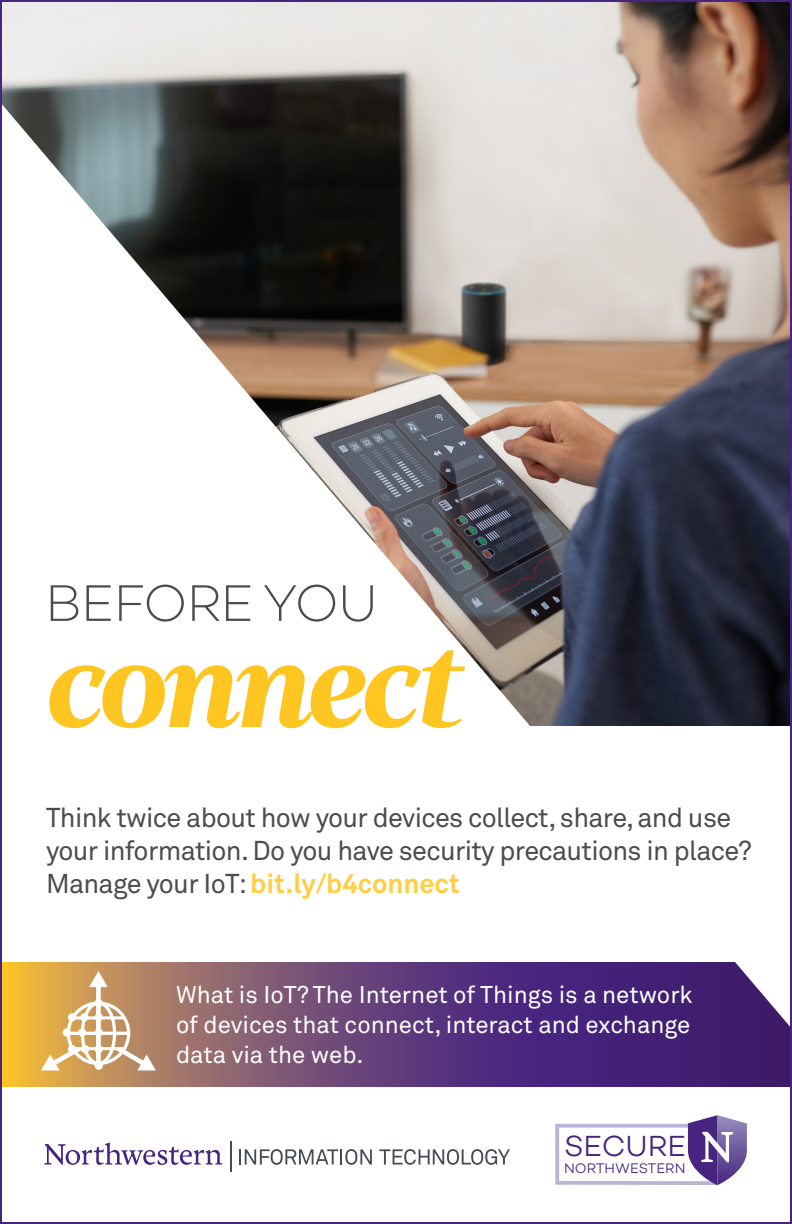
<style>
.page{position:relative;width:792px;height:1224px;background:#fff}
.page>*{position:absolute;margin:0;border:0;box-sizing:border-box;transform-origin:0 0}
.t1{font:italic 700 117.5px "Periodico Display";letter-spacing:-.04em;color:#ffc520}
.t2{font:200 52.4px "Campton";letter-spacing:-.015em;color:#4b4c4d}
.t3{font:300 29.6px "Campton";letter-spacing:-.005em;color:#472480}
.t4{font:27px/33px "Akkurat Pro";letter-spacing:-.025em;color:#4b4c4d}
.t5{font:24px/30px "Akkurat Pro";color:#fff;text-align:justify}
.t6{font:300 14.1px "Campton";letter-spacing:-.01em;color:#472480}
.s1{font-weight:700;color:#ffce42}
</style>
<div class="page">
<svg style="left:3px;top:962px;width:786px;height:125px;background:#724b70"></svg>
<svg style="left:44px;top:1143px;width:178px;height:22px"></svg>
<svg style="left:239px;top:1149px;width:133px;height:16px"></svg>
<svg style="left:379px;top:1149px;width:131px;height:16px"></svg>
<hr style="left:230px;top:1142px;width:1px;height:30px;background:#464b54">
<svg style="left:555px;top:1115px;width:192px;height:71px"></svg>
<svg style="left:41px;top:971px;width:115px;height:100px;background:#d2a976"></svg>
<div style="left:78px;top:1028px;width:8px;height:9px;background:#fff;border-radius:50%"></div>
<div style="left:81px;top:1045px;width:8px;height:8px;background:#fff;border-radius:50%"></div>
<div style="left:95px;top:1013px;width:8px;height:8px;background:#fff;border-radius:50%"></div>
<div style="left:95px;top:999px;width:8px;height:8px;background:#fff;border-radius:50%"></div>
<div style="left:95px;top:1028px;width:8px;height:9px;background:#fff;border-radius:50%"></div>
<div style="left:95px;top:1045px;width:8px;height:8px;background:#fff;border-radius:50%"></div>
<div style="left:95px;top:1062px;width:8px;height:8px;background:#fff;border-radius:50%"></div>
<div style="left:80px;top:1013px;width:8px;height:8px;background:#fff;border-radius:50%"></div>
<div style="left:68px;top:1013px;width:8px;height:8px;background:#fff;border-radius:50%"></div>
<div style="left:68px;top:1045px;width:8px;height:8px;background:#fff;border-radius:50%"></div>
<div style="left:63px;top:1028px;width:8px;height:9px;background:#fff;border-radius:50%"></div>
<img style="left:3px;top:3px;width:786px;height:723px">
<svg style="left:559px;top:962px;width:230px;height:67px;background:#573883"></svg>
<p class="t2" style="left:45px;top:571px;width:334px">BEFORE YOU</p>
<p class="t1" style="left:46px;top:621px;width:419px">connect</p>
<p class="t4" style="left:46px;top:801px;width:707px">Think twice about how your devices collect, share, and use your information. Do you have security precautions in place?<br>Manage your IoT: <span class="s1">bit.ly/b4connect</span></p>
<p class="t5" style="left:176px;top:980px;width:518px">What is IoT? The Internet of Things is a network of devices that connect, interact and exchange data via the web.</p>
<p class="t3" style="left:564px;top:1127px;width:123px">SECURE</p>
<p class="t6" style="left:564px;top:1159px;width:123px">NORTHWESTERN</p>
</div>
